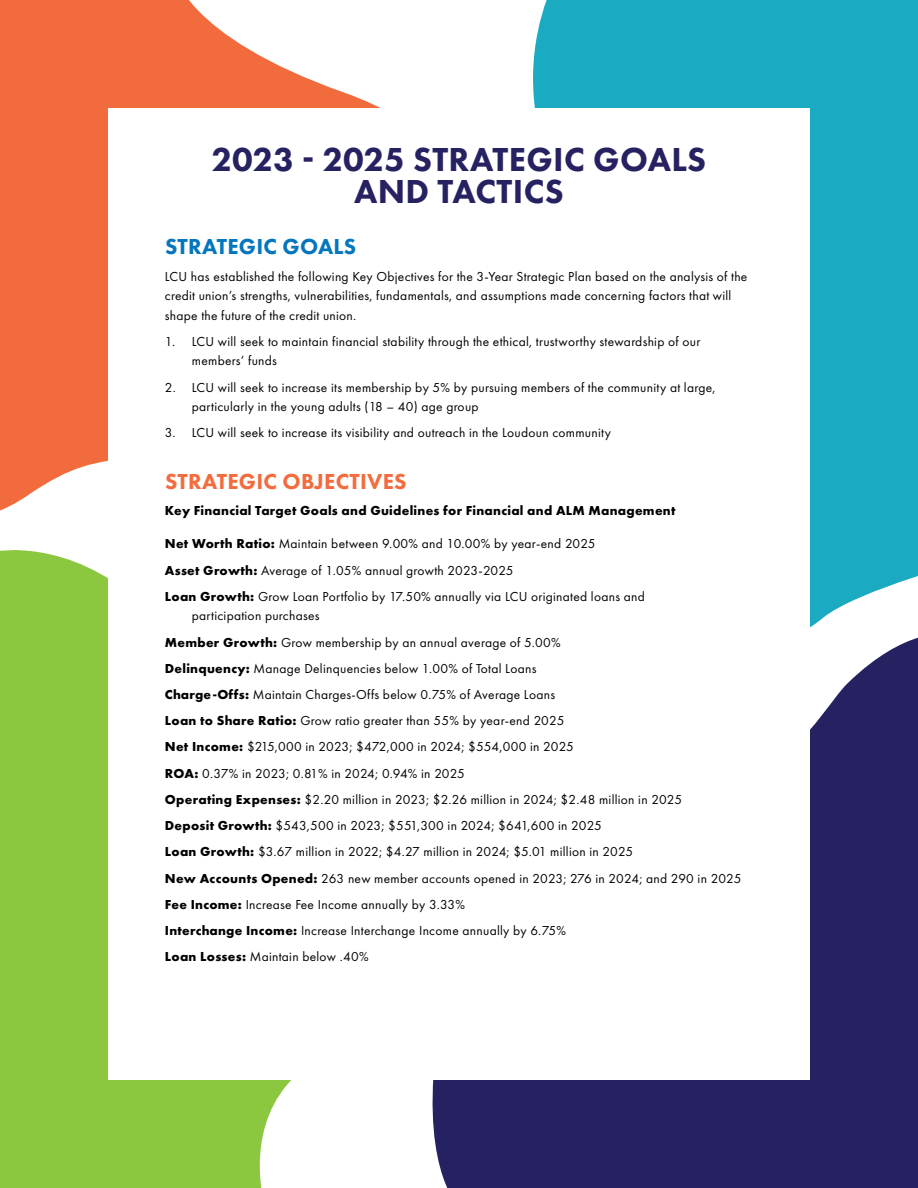
<style>
.page{position:relative;width:918px;height:1188px;background:#fff}
.page>*{position:absolute;margin:0;border:0;box-sizing:border-box;transform-origin:0 0}
.t1{font:800 34.5px/31.5px "Futura PT";letter-spacing:.01em;color:#262262;text-align:center}
.t2{font:800 22.5px "Futura PT";letter-spacing:.01em;color:#f36c3e}
.t3{font:800 22.5px "Futura PT";letter-spacing:.01em;color:#0476bd}
.t4{font:13.5px/19.5px "Futura PT";letter-spacing:.02em;color:#000}
.t5{font:700 13.5px "Futura PT";letter-spacing:.02em;color:#000}
.t6{font:13.5px "Futura PT";letter-spacing:-.005em;color:#000}
.s1{font-weight:700}
</style>
<div class="page">
<svg style="left:0;top:0;width:381px;height:511px;fill:#f26b3d"></svg>
<div style="left:533px;top:0;width:385px;height:627px;background:#1aabc2"></div>
<div style="left:485px;top:627px;width:433px;height:561px;background:#262161"></div>
<svg style="left:0;top:550px;width:485px;height:638px;fill:#8cc740"></svg>
<div style="left:108px;top:108px;width:702px;height:972px;background:#fff"></div>
<h2 class="t1" style="left:212px;top:143px;width:496px">2023 - 2025 STRATEGIC GOALS<br>AND TACTICS</h2>
<h3 class="t3" style="left:165px;top:233px;width:193px">STRATEGIC GOALS</h3>
<p class="t4" style="left:165px;top:266px;width:584px">LCU has established the following Key Objectives for the 3-Year Strategic Plan based on the analysis of the credit union’s strengths, vulnerabilities, fundamentals, and assumptions made concerning factors that will shape the future of the credit union.</p>
<p class="t4" style="left:192px;top:331px;width:510px;text-indent:-27px">1. LCU will seek to maintain financial stability through the ethical, trustworthy stewardship of our members’ funds</p>
<p class="t4" style="left:192px;top:377px;width:525px;text-indent:-27px">2. LCU will seek to increase its membership by 5% by pursuing members of the community at large, particularly in the young adults (18 – 40) age group</p>
<p class="t4" style="left:165px;top:423px;width:448px">3. LCU will seek to increase its visibility and outreach in the Loudoun community</p>
<h2 class="t2" style="left:165px;top:467px;width:243px">STRATEGIC OBJECTIVES</h2>
<h3 class="t5" style="left:165px;top:502px;width:512px">Key Financial Target Goals and Guidelines for Financial and ALM Management</h3>
<p class="t4" style="left:165px;top:534px;width:432px"><span class="s1">Net Worth Ratio:</span> Maintain between 9.00% and 10.00% by year-end 2025</p>
<p class="t4" style="left:165px;top:560px;width:350px"><span class="s1">Asset Growth:</span> Average of 1.05% annual growth 2023-2025</p>
<p class="t4" style="left:192px;top:586px;width:454px;text-indent:-27px"><span class="s1">Loan Growth:</span> Grow Loan Portfolio by 17.50% annually via LCU originated loans and participation purchases</p>
<p class="t4" style="left:165px;top:632px;width:397px"><span class="s1">Member Growth:</span> Grow membership by an annual average of 5.00%</p>
<p class="t4" style="left:165px;top:658px;width:373px"><span class="s1">Delinquency:</span> Manage Delinquencies below 1.00% of Total Loans</p>
<p class="t4" style="left:165px;top:685px;width:392px"><span class="s1">Charge-Offs:</span> Maintain Charges-Offs below 0.75% of Average Loans</p>
<p class="t4" style="left:165px;top:711px;width:401px"><span class="s1">Loan to Share Ratio:</span> Grow ratio greater than 55% by year-end 2025</p>
<p class="t4" style="left:165px;top:737px;width:410px"><span class="s1">Net Income:</span> $215,000 in 2023; $472,000 in 2024; $554,000 in 2025</p>
<p class="t6" style="left:165px;top:765px;width:302px"><span class="s1">ROA:</span> 0.37% in 2023; 0.81% in 2024; 0.94% in 2025</p>
<p class="t4" style="left:165px;top:790px;width:519px"><span class="s1">Operating Expenses:</span> $2.20 million in 2023; $2.26 million in 2024; $2.48 million in 2025</p>
<p class="t4" style="left:165px;top:816px;width:439px"><span class="s1">Deposit Growth:</span> $543,500 in 2023; $551,300 in 2024; $641,600 in 2025</p>
<p class="t4" style="left:165px;top:842px;width:470px"><span class="s1">Loan Growth:</span> $3.67 million in 2022; $4.27 million in 2024; $5.01 million in 2025</p>
<p class="t4" style="left:165px;top:868px;width:578px"><span class="s1">New Accounts Opened:</span> 263 new member accounts opened in 2023; 276 in 2024; and 290 in 2025</p>
<p class="t4" style="left:165px;top:895px;width:302px"><span class="s1">Fee Income:</span> Increase Fee Income annually by 3.33%</p>
<p class="t4" style="left:165px;top:921px;width:403px"><span class="s1">Interchange Income:</span> Increase Interchange Income annually by 6.75%</p>
<p class="t4" style="left:165px;top:947px;width:205px"><span class="s1">Loan Losses:</span> Maintain below .40%</p>
</div>
